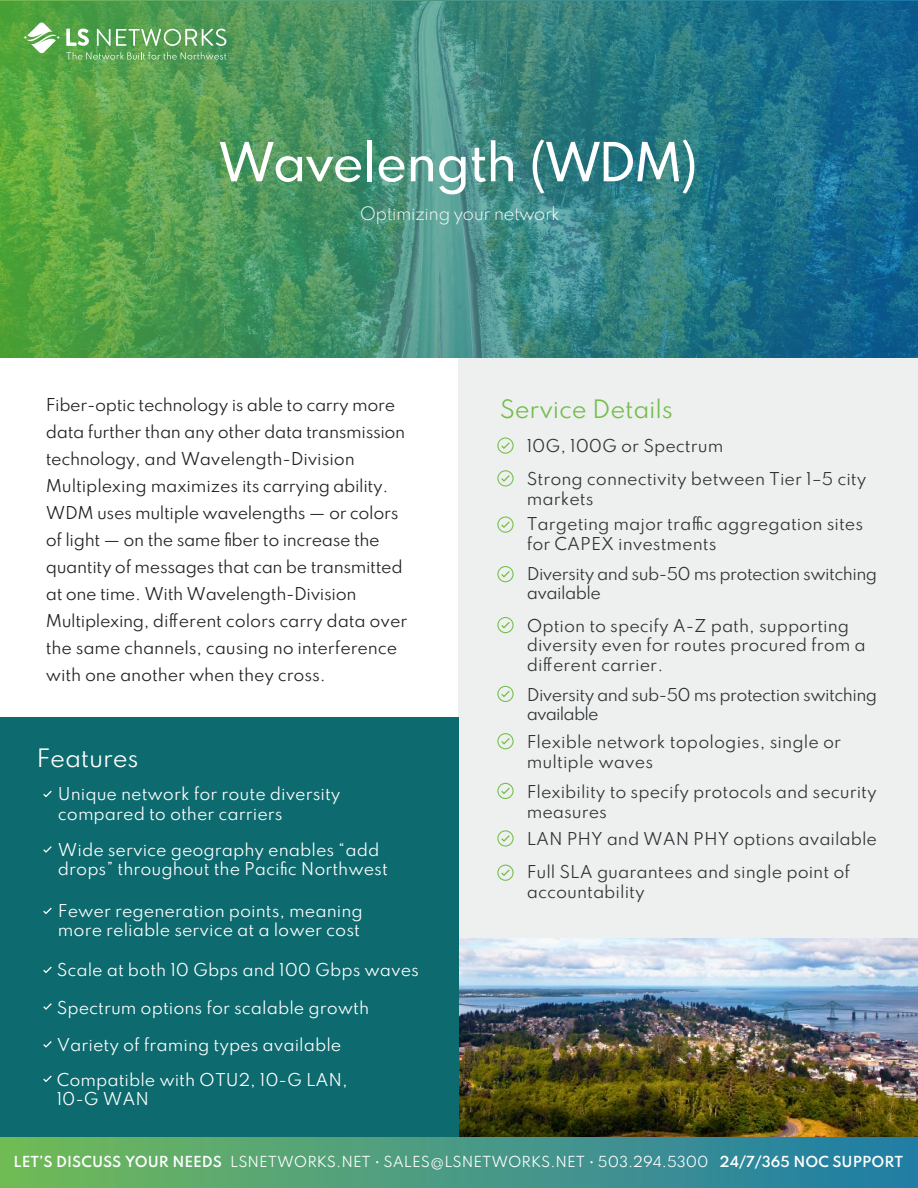
<style>
.page{position:relative;width:918px;height:1188px;background:#fff}
.page>*{position:absolute;margin:0;border:0;box-sizing:border-box;transform-origin:0 0}
.t1{font:500 52.5px "Spartan MB";color:#fff}
.t2{font:22.5px "Spartan";letter-spacing:-.01em;color:#74be4b}
.t3{font:22.5px "Spartan";letter-spacing:-.01em;color:#fff}
.t4{font:300 18px "Spartan MB";color:#fff}
.t5{font:15.75px/27px "Spartan";letter-spacing:-.025em;color:#231f20}
.t6{font:15.75px/19.5px "Spartan";color:#2e3335}
.t7{font:15.75px/19.5px "Spartan";color:#fff}
.t8{font:15.75px/19.5px "Spartan";letter-spacing:-.04em;color:#2e3335}
.t9{font:13.5px "Spartan";color:#fff}
.t10{font:600 13.5px "Spartan";color:#fff}
.s1{font-weight:600}
</style>
<div class="page">
<img style="left:458px;top:937px;width:460px;height:201px">
<div style="left:458px;top:356px;width:460px;height:581px;background:#eef0ef"></div>
<img style="left:0;top:2px;width:918px;height:356px">
<div style="left:0;top:718px;width:458px;height:422px;background:#0d6a6e"></div>
<svg style="left:66px;top:52px;width:160px;height:8px"></svg>
<svg style="left:24px;top:22px;width:36px;height:32px"></svg>
<svg style="left:66px;top:29px;width:23px;height:17px"></svg>
<svg style="left:97px;top:29px;width:129px;height:17px;background:#80b77f"></svg>
<div style="left:0;top:1138px;width:918px;height:50px;background:linear-gradient(to right,#72b95a,#227caa)"></div>
<svg style="left:497px;top:437px;width:17px;height:17px"></svg>
<svg style="left:497px;top:470px;width:17px;height:16px"></svg>
<svg style="left:497px;top:516px;width:17px;height:17px"></svg>
<svg style="left:497px;top:566px;width:17px;height:16px"></svg>
<svg style="left:497px;top:617px;width:17px;height:16px"></svg>
<svg style="left:497px;top:686px;width:17px;height:16px"></svg>
<svg style="left:497px;top:733px;width:17px;height:16px"></svg>
<svg style="left:497px;top:783px;width:17px;height:16px"></svg>
<svg style="left:43px;top:791px;width:9px;height:6px"></svg>
<svg style="left:43px;top:846px;width:9px;height:7px"></svg>
<svg style="left:43px;top:908px;width:9px;height:6px"></svg>
<svg style="left:43px;top:967px;width:9px;height:6px"></svg>
<svg style="left:43px;top:1003px;width:9px;height:7px"></svg>
<svg style="left:43px;top:1041px;width:9px;height:7px"></svg>
<svg style="left:43px;top:1076px;width:9px;height:6px"></svg>
<svg style="left:497px;top:830px;width:17px;height:17px"></svg>
<svg style="left:497px;top:865px;width:17px;height:16px"></svg>
<h1 class="t1" style="left:220px;top:126px;width:480px">Wavelength (WDM)</h1>
<p class="t4" style="left:360px;top:201px;width:200px">Optimizing your network</p>
<p class="t5" style="left:46px;top:391px;width:363px">Fiber-optic technology is able to carry more data further than any other data transmission technology, and Wavelength-Division Multiplexing maximizes its carrying ability.<br>WDM uses multiple wavelengths — or colors of light — on the same fiber to increase the quantity of messages that can be transmitted at one time. With Wavelength-Division Multiplexing, different colors carry data over the same channels, causing no interference with one another when they cross.</p>
<h2 class="t3" style="left:36px;top:741px;width:104px">Features</h2>
<p class="t7" style="left:58px;top:784px;width:284px">Unique network for route diversity compared to other carriers</p>
<p class="t7" style="left:58px;top:839px;width:331px">Wide service geography enables “add drops” throughout the Pacific Northwest</p>
<p class="t7" style="left:58px;top:900px;width:306px">Fewer regeneration points, meaning more reliable service at a lower cost</p>
<p class="t7" style="left:57px;top:960px;width:364px">Scale at both 10 Gbps and 100 Gbps waves</p>
<p class="t7" style="left:57px;top:997px;width:314px">Spectrum options for scalable growth</p>
<p class="t7" style="left:57px;top:1027px;width:293px;line-height:34.5px">Variety of framing types available<br>Compatible with OTU2, 10-G LAN,</p>
<p class="t7" style="left:57px;top:1089px;width:94px">10-G WAN</p>
<h2 class="t2" style="left:500px;top:392px;width:175px">Service Details</h2>
<p class="t6" style="left:527px;top:436px;width:198px">10G, 100G or Spectrum</p>
<p class="t6" style="left:527px;top:469px;width:341px">Strong connectivity between Tier 1–5 city markets</p>
<p class="t6" style="left:527px;top:514px;width:338px">Targeting major traffic aggregation sites for CAPEX investments</p>
<p class="t8" style="left:527px;top:563px;width:352px">Diversity and sub-50 ms protection switching available</p>
<p class="t6" style="left:527px;top:615px;width:341px">Option to specify A-Z path, supporting diversity even for routes procured from a different carrier.</p>
<p class="t8" style="left:527px;top:684px;width:352px">Diversity and sub-50 ms protection switching available</p>
<p class="t6" style="left:527px;top:732px;width:316px">Flexible network topologies, single or multiple waves</p>
<p class="t6" style="left:527px;top:782px;width:352px">Flexibility to specify protocols and security measures</p>
<p class="t6" style="left:527px;top:828px;width:352px">LAN PHY and WAN PHY options available</p>
<p class="t6" style="left:527px;top:862px;width:325px">Full SLA guarantees and single point of accountability</p>
<p class="t9" style="left:14px;top:1152px;width:697px"><span class="s1">LET’S DISCUSS YOUR NEEDS</span> LSNETWORKS.NET • SALES@LSNETWORKS.NET • 503.294.5300</p>
<p class="t10" style="left:720px;top:1152px;width:185px">24/7/365 NOC SUPPORT</p>
</div>
